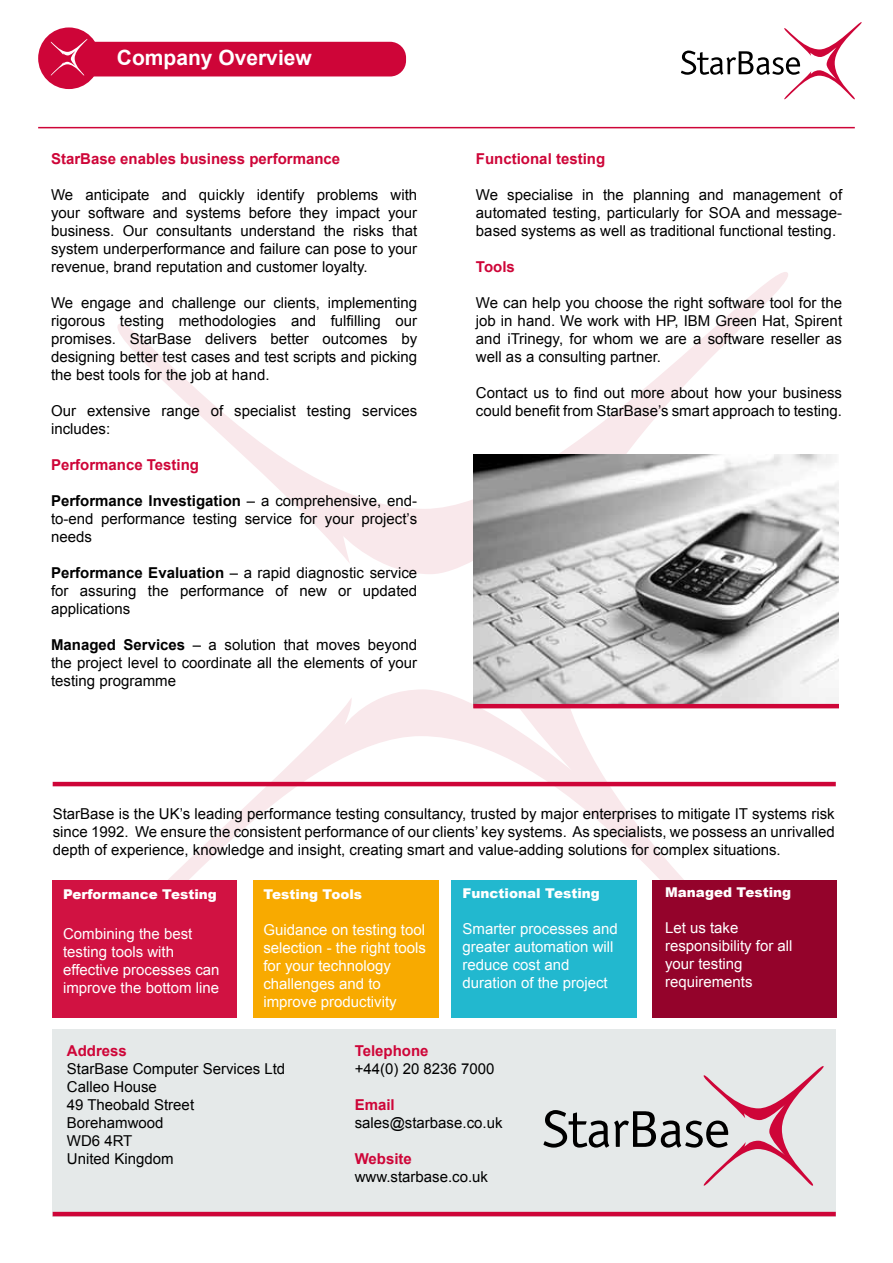
<style>
.page{position:relative;width:893px;height:1263px;background:#fff}
.page>*{position:absolute;margin:0;border:0;box-sizing:border-box;transform-origin:0 0}
.t1{font:700 21px "Arial";color:#fff}
.t2{font:15px/18px "Arial";color:#000;text-align:justify}
.t3{font:15px/18px "Arial";color:#fff}
.t4{font:700 15px "Arial";color:#ce0538}
.t5{font:900 13.5px "Arial";color:#fff}
.s1{font-weight:700}
</style>
<div class="page">
<svg style="left:103px;top:272px;width:701px;height:669px"></svg>
<div style="left:53px;top:1029px;width:783px;height:187px;background:#e5e9e9"></div>
<svg style="left:543px;top:1066px;width:281px;height:120px"></svg>
<div style="left:52px;top:880px;width:185px;height:137px;background:#d11242"></div>
<div style="left:253px;top:880px;width:185px;height:137px;background:#f8aa00"></div>
<div style="left:652px;top:880px;width:185px;height:137px;background:#94032b"></div>
<div style="left:452px;top:880px;width:184px;height:137px;background:#22b8cf"></div>
<div style="left:75px;top:42px;width:331px;height:34px;background:#ce0538;border-radius:16px"></div>
<div style="left:38px;top:27px;width:62px;height:62px;background:#ce0538;border-radius:50%"></div>
<svg style="left:50px;top:39px;width:38px;height:37px"></svg>
<hr style="left:38px;top:127px;width:817px;height:1px;background:#ce0538">
<svg style="left:681px;top:22px;width:181px;height:77px"></svg>
<img style="left:473px;top:454px;width:366px;height:250px">
<hr style="left:53px;top:1212px;width:783px;height:4px;background:#ce0538">
<hr style="left:53px;top:782px;width:783px;height:4px;background:#ce0538">
<hr style="left:473px;top:704px;width:366px;height:4px;background:#ce0538">
<h1 class="t1" style="left:117px;top:44px;width:196px">Company Overview</h1>
<p class="t4" style="left:51px;top:149px;width:291px">StarBase enables business performance</p>
<p class="t2" style="left:51px;top:186px;width:368px">We anticipate and quickly identify problems with your software and systems before they impact your business. Our consultants understand the risks that system underperformance and failure can pose to your revenue, brand reputation and customer loyalty.</p>
<p class="t2" style="left:51px;top:294px;width:368px">We engage and challenge our clients, implementing rigorous testing methodologies and fulfilling our promises. StarBase delivers better outcomes by designing better test cases and test scripts and picking the best tools for the job at hand.</p>
<p class="t2" style="left:51px;top:402px;width:368px">Our extensive range of specialist testing services includes:</p>
<p class="t4" style="left:51px;top:455px;width:150px">Performance Testing</p>
<p class="t2" style="left:51px;top:492px;width:368px"><span class="s1">Performance Investigation</span> – a comprehensive, end&shy;to-end performance testing service for your project’s needs</p>
<p class="t2" style="left:51px;top:564px;width:368px"><span class="s1">Performance Evaluation</span> – a rapid diagnostic service for assuring the performance of new or updated applications</p>
<p class="t2" style="left:51px;top:636px;width:368px"><span class="s1">Managed Services</span> – a solution that moves beyond the project level to coordinate all the elements of your testing programme</p>
<p class="t4" style="left:476px;top:149px;width:131px">Functional testing</p>
<p class="t2" style="left:476px;top:186px;width:368px">We specialise in the planning and management of automated testing, particularly for SOA and message&shy;based systems as well as traditional functional testing.</p>
<p class="t4" style="left:476px;top:257px;width:40px">Tools</p>
<p class="t2" style="left:476px;top:294px;width:368px">We can help you choose the right software tool for the job in hand. We work with HP, IBM Green Hat, Spirent and iTrinegy, for whom we are a software reseller as well as a consulting partner.</p>
<p class="t2" style="left:476px;top:384px;width:368px">Contact us to find out more about how your business could benefit from StarBase’s smart approach to testing.</p>
<p class="t2" style="left:53px;top:804px;width:783px">StarBase is the UK’s leading performance testing consultancy, trusted by major enterprises to mitigate IT systems risk since 1992. We ensure the consistent performance of our clients’ key systems. As specialists, we possess an unrivalled depth of experience, knowledge and insight, creating smart and value-adding solutions for complex situations.</p>
<p class="t5" style="left:63px;top:885px;width:155px">Performance Testing</p>
<p class="t3" style="left:63px;top:925px;width:158px">Combining the best testing tools with effective processes can improve the bottom line</p>
<p class="t5" style="left:263px;top:884px;width:100px">Testing Tools</p>
<p class="t3" style="left:263px;top:921px;width:164px">Guidance on testing tool selection - the right tools for your technology challenges and to improve productivity</p>
<p class="t5" style="left:463px;top:883px;width:139px">Functional Testing</p>
<p class="t3" style="left:463px;top:920px;width:157px">Smarter processes and greater automation will reduce cost and duration of the project</p>
<p class="t4" style="left:67px;top:1041px;width:62px">Address</p>
<p class="t2" style="left:67px;top:1060px;width:220px;text-align:left">StarBase Computer Services Ltd<br>Calleo House<br>49 Theobald Street<br>Borehamwood<br>WD6 4RT<br>United Kingdom</p>
<p class="t4" style="left:355px;top:1041px;width:75px">Telephone</p>
<p class="t2" style="left:355px;top:1060px;width:141px">+44(0) 20 8236 7000</p>
<p class="t4" style="left:355px;top:1095px;width:42px">Email</p>
<p class="t2" style="left:355px;top:1114px;width:149px">sales@starbase.co.uk</p>
<p class="t4" style="left:355px;top:1149px;width:59px">Website</p>
<p class="t2" style="left:355px;top:1168px;width:135px">www.starbase.co.uk</p>
<p class="t5" style="left:665px;top:882px;width:128px">Managed Testing</p>
<p class="t3" style="left:665px;top:919px;width:129px">Let us take responsibility for all your testing requirements</p>
</div>
